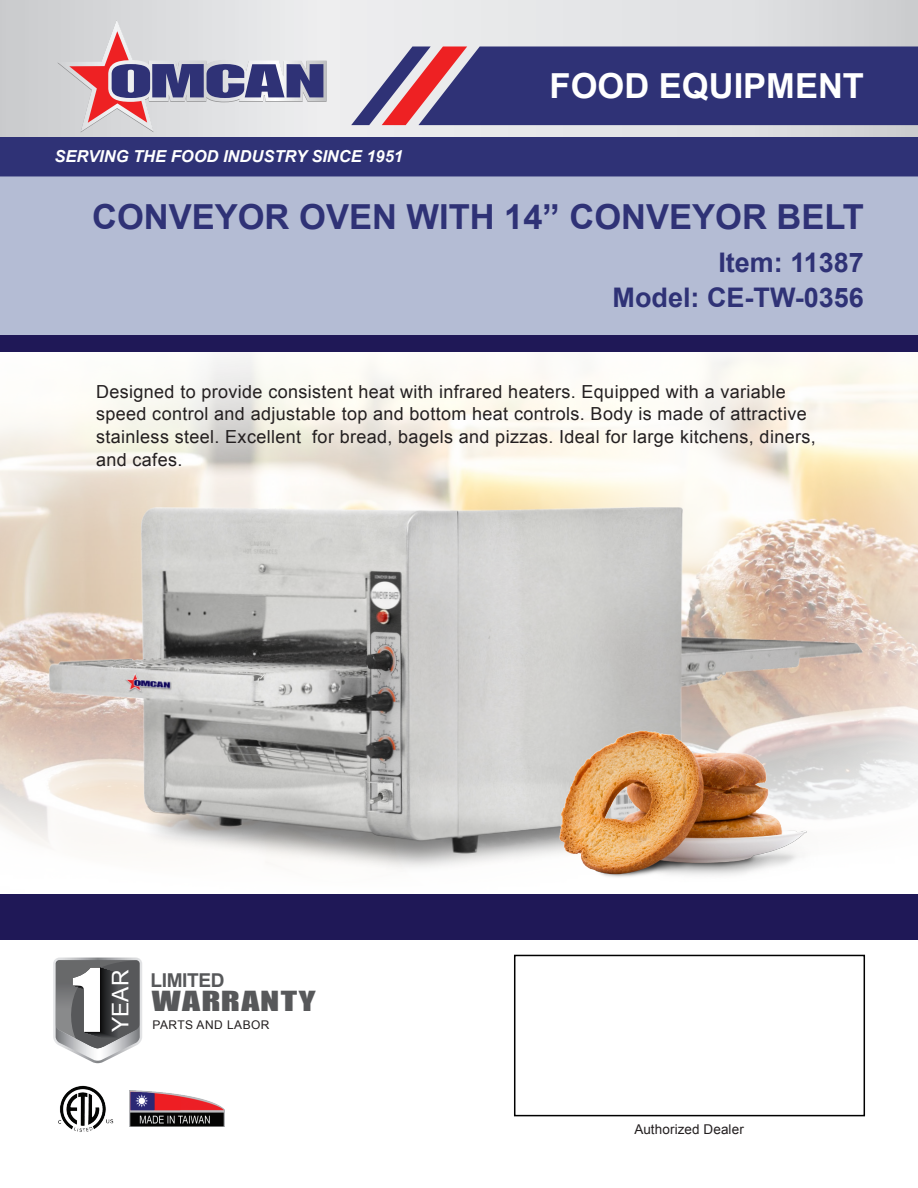
<style>
.page{position:relative;width:918px;height:1188px;background:#fff}
.page>*{position:absolute;margin:0;border:0;box-sizing:border-box;transform-origin:0 0}
.t1{font:81.15px "Impact";color:#fff}
.t2{font:700 34.5px "Arial";color:#2f3276}
.t3{font:700 34.5px "Arial";color:#fff}
.t4{font:700 27px "Arial";color:#2f3276}
.t5{font:25.5px "Impact";letter-spacing:.04em;color:#57585a;scale:1.4 1}
.t6{font:22.95px "Arial";color:#fff}
.t7{font:700 19.05px "Arial";letter-spacing:-.02em;color:#57585a}
.t8{font:18px/22.8px "Arial";letter-spacing:.02em;color:#231f20}
.t9{font:italic 700 16.5px "Arial";color:#fff}
.t10{font:13.5px "Arial";letter-spacing:.005em;color:#231f20}
.t11{font:12px "Arial";letter-spacing:.04em;color:#231f20}
</style>
<div class="page">
<img style="left:0;top:352px;width:918px;height:608px">
<svg style="left:0;top:0;width:918px;height:137px;background:#dedee0"></svg>
<div style="left:0;top:137px;width:918px;height:39px;background:#2f3276"></div>
<svg style="left:351px;top:46px;width:567px;height:79px;background:#4a447e"></svg>
<svg style="left:57px;top:21px;width:270px;height:112px;background:#bfb5c2"></svg>
<div style="left:0;top:894px;width:918px;height:46px;background:#1f1857"></div>
<img style="left:47px;top:502px;width:817px;height:389px">
<img style="left:559px;top:730px;width:262px;height:152px">
<div style="left:0;top:176px;width:918px;height:160px;background:#b4bcd4"></div>
<div style="left:514px;top:955px;width:351px;height:161px;border:2px solid #000"></div>
<svg style="left:53px;top:958px;width:89px;height:105px;background:#737476"></svg>
<div style="left:0;top:336px;width:918px;height:16px;background:#1f1857"></div>
<img style="left:58px;top:1085px;width:56px;height:47px">
<img style="left:130px;top:1091px;width:95px;height:36px">
<p class="t9" style="left:54px;top:145px;width:350px">SERVING THE FOOD INDUSTRY SINCE 1951</p>
<p class="t3" style="left:550px;top:63px;width:316px">FOOD EQUIPMENT</p>
<p class="t2" style="left:92px;top:194px;width:773px">CONVEYOR OVEN WITH 14” CONVEYOR BELT</p>
<p class="t4" style="left:718px;top:245px;width:147px">Item: 11387</p>
<p class="t4" style="left:613px;top:280px;width:253px">Model: CE-TW-0356</p>
<p class="t8" style="left:96px;top:380px;width:721px">Designed to provide consistent heat with infrared heaters. Equipped with a variable speed control and adjustable top and bottom heat controls. Body is made of attractive stainless steel. Excellent for bread, bagels and pizzas. Ideal for large kitchens, diners, and cafes.</p>
<p class="t1" style="left:72px;top:937px;width:32px">1</p>
<p class="t6" style="left:105px;top:1032px;width:64px;rotate:-90deg">YEAR</p>
<p class="t7" style="left:151px;top:967px;width:76px">LIMITED</p>
<p class="t5" style="left:152px;top:982px;width:119px">WARRANTY</p>
<p class="t11" style="left:153px;top:1017px;width:119px">PARTS AND LABOR</p>
<p class="t10" style="left:634px;top:1121px;width:111px">Authorized Dealer</p>
</div>
